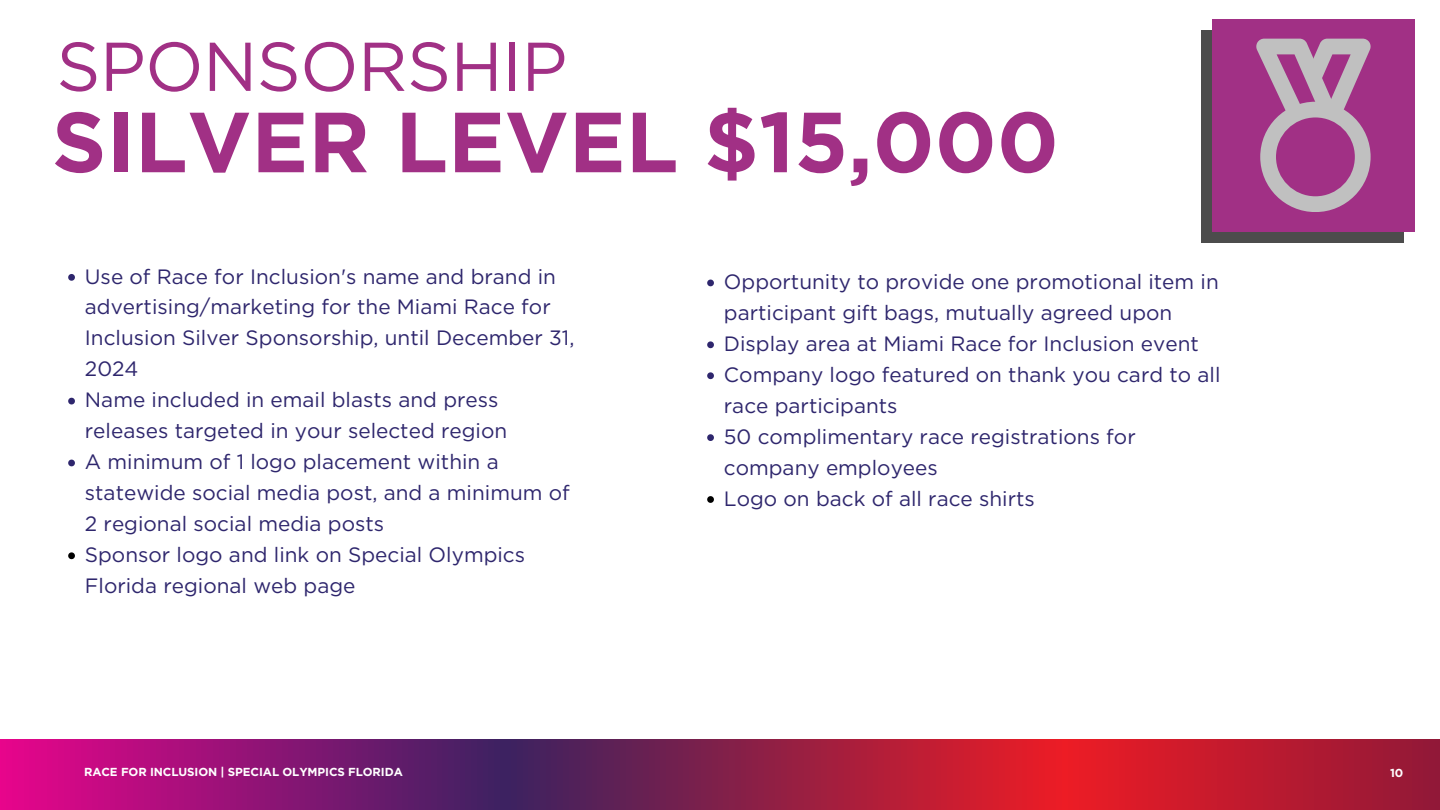
<style>
.page{position:relative;width:1440px;height:810px;background:#fff}
.page>*{position:absolute;margin:0;border:0;box-sizing:border-box;transform-origin:0 0}
.t1{font:700 85.05px "Gotham";color:#a13085}
.t2{font:68.85px "Gotham";letter-spacing:-.01em;color:#a13085}
.t3{font:20.77px/30.9px "Gotham";color:#2e266d}
.t4{font:700 11.62px "Gotham";letter-spacing:-.005em;color:#fff}
</style>
<div class="page">
<svg style="left:68px;top:274px;width:7px;height:7px"></svg>
<svg style="left:68px;top:398px;width:7px;height:6px"></svg>
<svg style="left:68px;top:460px;width:7px;height:6px"></svg>
<svg style="left:68px;top:552px;width:7px;height:7px"></svg>
<svg style="left:707px;top:280px;width:7px;height:6px"></svg>
<svg style="left:707px;top:341px;width:7px;height:7px"></svg>
<svg style="left:707px;top:372px;width:7px;height:7px"></svg>
<svg style="left:707px;top:434px;width:7px;height:7px"></svg>
<svg style="left:707px;top:496px;width:7px;height:7px"></svg>
<svg style="left:0;top:740px;width:1440px;height:70px;background:#9e194f"></svg>
<div style="left:1201px;top:30px;width:202px;height:213px;background:#4c4c4c"></div>
<div style="left:1212px;top:19px;width:202px;height:213px;background:#a13085"></div>
<svg style="left:1256px;top:39px;width:115px;height:173px"></svg>
<h2 class="t2" style="left:56px;top:25px;width:513px">SPONSORSHIP</h2>
<h1 class="t1" style="left:52px;top:91px;width:1009px">SILVER LEVEL $15,000</h1>
<p class="t3" style="left:85px;top:261px;width:491px">Use of Race for Inclusion's name and brand in advertising/marketing for the Miami Race for Inclusion Silver Sponsorship, until December 31, 2024<br>Name included in email blasts and press releases targeted in your selected region<br>A minimum of 1 logo placement within a statewide social media post, and a minimum of 2 regional social media posts<br>Sponsor logo and link on Special Olympics Florida regional web page</p>
<p class="t3" style="left:724px;top:266px;width:498px">Opportunity to provide one promotional item in participant gift bags, mutually agreed upon Display area at Miami Race for Inclusion event Company logo featured on thank you card to all race participants<br>50 complimentary race registrations for company employees<br>Logo on back of all race shirts</p>
<p class="t4" style="left:84px;top:765px;width:320px">RACE FOR INCLUSION | SPECIAL OLYMPICS FLORIDA</p>
<p class="t4" style="left:1390px;top:765px;width:15px">10</p>
</div>
